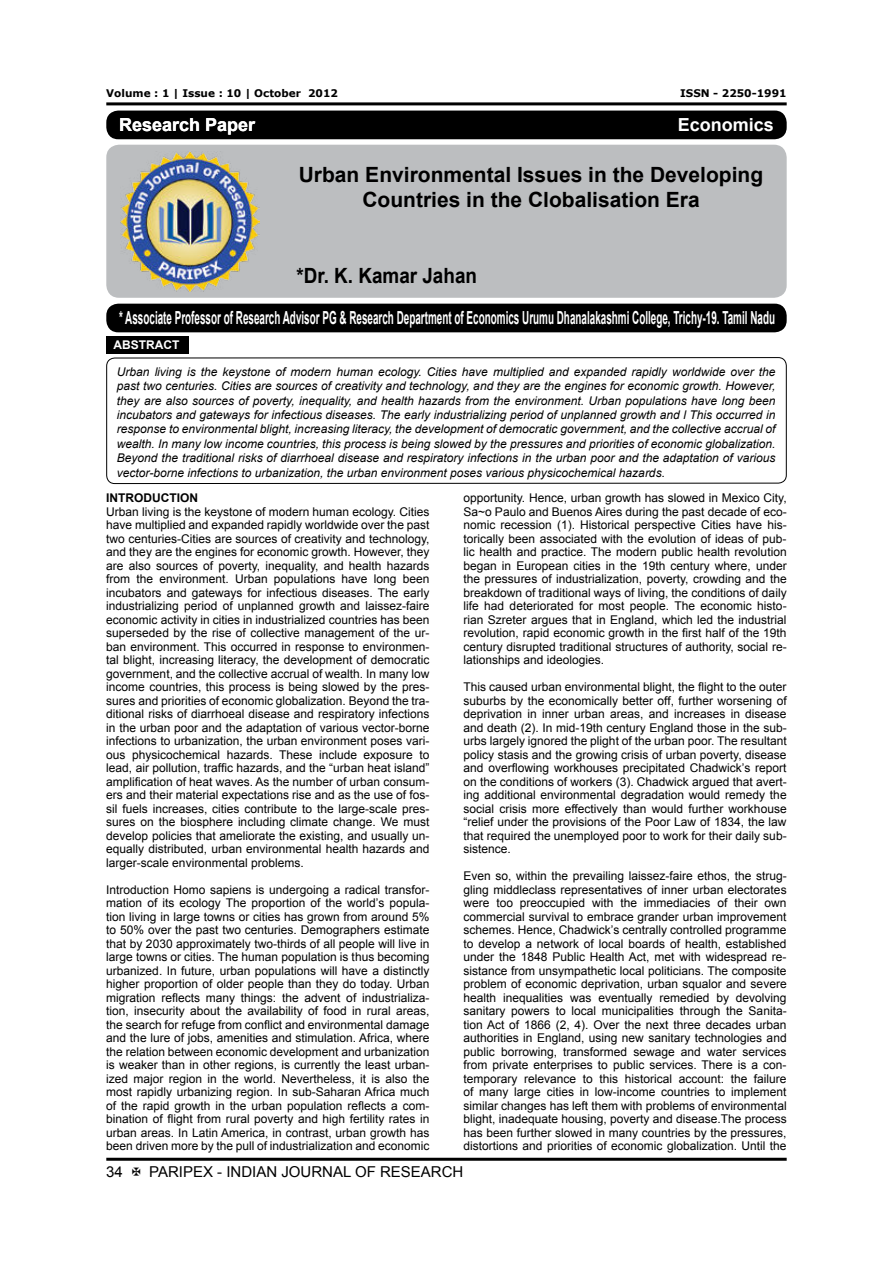
<style>
.page{position:relative;width:893px;height:1263px;background:#fff}
.page>*{position:absolute;margin:0;border:0;box-sizing:border-box;transform-origin:0 0}
.t1{font:700 21px/25.2px "Arial";color:#000;text-align:center}
.t2{font:700 21px "Arial";color:#000;scale:.9 1}
.t3{font:700 18px "Arial";color:#fff;scale:.55 1}
.t4{font:700 18px "Arial";color:#fff}
.t5{font:15px "Arial";color:#000}
.t6{font:12px/13.5px "Arial";color:#000;text-align:justify}
.t7{font:italic 12px/14.4px "Arial";color:#000;text-align:justify}
.t8{font:700 12px "Arial";color:#000}
.t9{font:700 12px "Arial";color:#fff}
.t10{font:700 10.5px "Verdana";color:#000}
</style>
<div class="page">
<hr style="left:106px;top:102px;width:681px;height:3px;background:#000">
<hr style="left:106px;top:1158px;width:681px;height:3px;background:#000">
<div style="left:106px;top:145px;width:681px;height:153px;background:#bcbec0;border-radius:13px"></div>
<div style="left:106px;top:111px;width:681px;height:28px;background:#000;border-radius:12px"></div>
<img style="left:120px;top:151px;width:140px;height:140px">
<div style="left:106px;top:304px;width:681px;height:28px;background:#000;border-radius:12px"></div>
<div style="left:106px;top:357px;width:681px;height:127px;border:1px solid #000;border-radius:8px"></div>
<div style="left:106px;top:336px;width:82px;height:18px;background:#000"></div>
<p class="t10" style="left:106px;top:89px;width:233px">Volume : 1 | Issue : 10 | October 2012</p>
<p class="t10" style="left:680px;top:89px;width:108px">ISSN - 2250-1991</p>
<h2 class="t4" style="left:119px;top:118px;width:138px">Research Paper</h2>
<h2 class="t4" style="left:678px;top:117px;width:98px">Economics</h2>
<h1 class="t1" style="left:299px;top:164px;width:466px">Urban Environmental Issues in the Developing<br>Countries in the Clobalisation Era</h1>
<h1 class="t2" style="left:296px;top:268px;width:202px">*Dr. K. Kamar Jahan</h1>
<h2 class="t3" style="left:119px;top:311px;width:1194px">* Associate Professor of Research Advisor PG &amp; Research Department of Economics Urumu Dhanalakashmi College, Trichy-19. Tamil Nadu</h2>
<p class="t9" style="left:113px;top:341px;width:67px">ABSTRACT</p>
<p class="t7" style="left:117px;top:366px;width:660px">Urban living is the keystone of modern human ecology. Cities have multiplied and expanded rapidly worldwide over the past two centuries. Cities are sources of creativity and technology, and they are the engines for economic growth. However, they are also sources of poverty, inequality, and health hazards from the environment. Urban populations have long been incubators and gateways for infectious diseases. The early industrializing period of unplanned growth and l This occurred in response to environmental blight, increasing literacy, the development of democratic government, and the collective accrual of wealth. In many low income countries, this process is being slowed by the pressures and priorities of economic globalization.<br>Beyond the traditional risks of diarrhoeal disease and respiratory infections in the urban poor and the adaptation of various vector-borne infections to urbanization, the urban environment poses various physicochemical hazards.</p>
<p class="t8" style="left:106px;top:493px;width:93px">INTRODUCTION</p>
<p class="t6" style="left:106px;top:506px;width:325px">Urban living is the keystone of modern human ecology. Cities have multiplied and expanded rapidly worldwide over the past two centuries-Cities are sources of creativity and technology, and they are the engines for economic growth. However, they are also sources of poverty, inequality, and health hazards from the environment. Urban populations have long been incubators and gateways for infectious diseases. The early industrializing period of unplanned growth and laissez-faire economic activity in cities in industrialized countries has been superseded by the rise of collective management of the ur&shy;ban environment. This occurred in response to environmen&shy;tal blight, increasing literacy, the development of democratic government, and the collective accrual of wealth. In many low income countries, this process is being slowed by the pres&shy;sures and priorities of economic globalization. Beyond the tra&shy;ditional risks of diarrhoeal disease and respiratory infections in the urban poor and the adaptation of various vector-borne infections to urbanization, the urban environment poses vari&shy;ous physicochemical hazards. These include exposure to lead, air pollution, traffic hazards, and the “urban heat island” amplification of heat waves. As the number of urban consum&shy;ers and their material expectations rise and as the use of fos&shy;sil fuels increases, cities contribute to the large-scale pres&shy;sures on the biosphere including climate change. We must develop policies that ameliorate the existing, and usually un&shy;equally distributed, urban environmental health hazards and larger-scale environmental problems.</p>
<p class="t6" style="left:106px;top:884px;width:325px">Introduction Homo sapiens is undergoing a radical transfor&shy;mation of its ecology The proportion of the world’s popula&shy;tion living in large towns or cities has grown from around 5% to 50% over the past two centuries. Demographers estimate that by 2030 approximately two-thirds of all people will live in large towns or cities. The human population is thus becoming urbanized. In future, urban populations will have a distinctly higher proportion of older people than they do today. Urban migration reflects many things: the advent of industrializa&shy;tion, insecurity about the availability of food in rural areas, the search for refuge from conflict and environmental damage and the lure of jobs, amenities and stimulation. Africa, where the relation between economic development and urbanization is weaker than in other regions, is currently the least urban&shy;ized major region in the world. Nevertheless, it is also the most rapidly urbanizing region. In sub-Saharan Africa much of the rapid growth in the urban population reflects a com&shy;bination of flight from rural poverty and high fertility rates in urban areas. In Latin America, in contrast, urban growth has been driven more by the pull of industrialization and economic</p>
<p class="t6" style="left:463px;top:492px;width:325px">opportunity. Hence, urban growth has slowed in Mexico City, Sa~o Paulo and Buenos Aires during the past decade of eco&shy;nomic recession (1). Historical perspective Cities have his&shy;torically been associated with the evolution of ideas of pub&shy;lic health and practice. The modern public health revolution began in European cities in the 19th century where, under the pressures of industrialization, poverty, crowding and the breakdown of traditional ways of living, the conditions of daily life had deteriorated for most people. The economic histo&shy;rian Szreter argues that in England, which led the industrial revolution, rapid economic growth in the first half of the 19th century disrupted traditional structures of authority, social re&shy;lationships and ideologies.</p>
<p class="t6" style="left:463px;top:680px;width:325px">This caused urban environmental blight, the flight to the outer suburbs by the economically better off, further worsening of deprivation in inner urban areas, and increases in disease and death (2). In mid-19th century England those in the sub&shy;urbs largely ignored the plight of the urban poor. The resultant policy stasis and the growing crisis of urban poverty, disease and overflowing workhouses precipitated Chadwick’s report on the conditions of workers (3). Chadwick argued that avert&shy;ing additional environmental degradation would remedy the social crisis more effectively than would further workhouse “relief under the provisions of the Poor Law of 1834, the law that required the unemployed poor to work for their daily sub&shy;sistence.</p>
<p class="t6" style="left:463px;top:870px;width:325px">Even so, within the prevailing laissez-faire ethos, the strug&shy;gling middleclass representatives of inner urban electorates were too preoccupied with the immediacies of their own commercial survival to embrace grander urban improvement schemes. Hence, Chadwick’s centrally controlled programme to develop a network of local boards of health, established under the 1848 Public Health Act, met with widespread re&shy;sistance from unsympathetic local politicians. The composite problem of economic deprivation, urban squalor and severe health inequalities was eventually remedied by devolving sanitary powers to local municipalities through the Sanita&shy;tion Act of 1866 (2, 4). Over the next three decades urban authorities in England, using new sanitary technologies and public borrowing, transformed sewage and water services from private enterprises to public services. There is a con&shy;temporary relevance to this historical account: the failure of many large cities in low-income countries to implement similar changes has left them with problems of environmental blight, inadequate housing, poverty and disease.The process has been further slowed in many countries by the pressures, distortions and priorities of economic globalization. Until the</p>
<p class="t5" style="left:106px;top:1166px;width:18px">34</p>
<p class="t5" style="left:149px;top:1166px;width:316px">PARIPEX - INDIAN JOURNAL OF RESEARCH</p>
</div>
